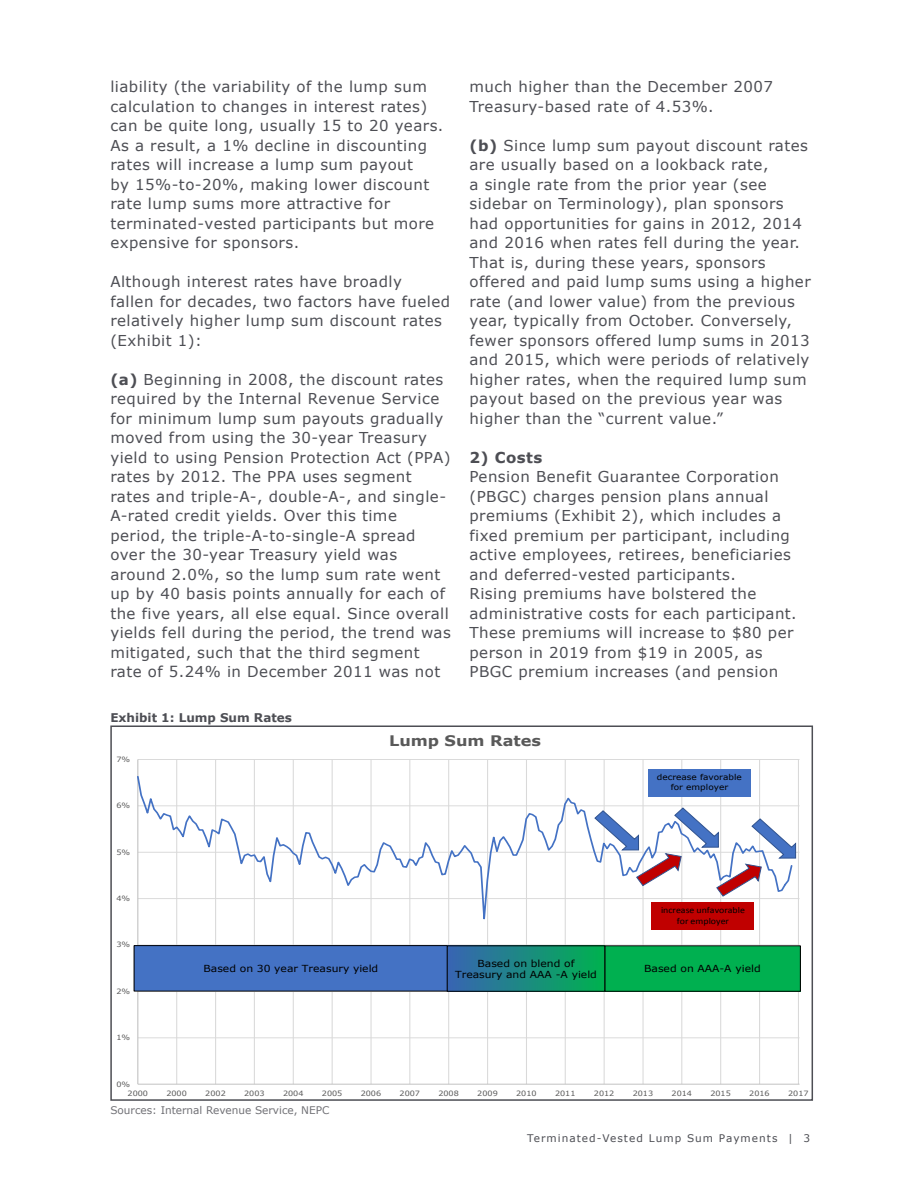
<style>
.page{position:relative;width:918px;height:1188px;background:#fff}
.page>*{position:absolute;margin:0;border:0;box-sizing:border-box;transform-origin:0 0}
.Main_Body_Text{font:15px/19.5px "Verdana";letter-spacing:.03em;color:#4d4e54}
.Main_Body_Text-2{font:700 15px "Verdana";letter-spacing:.03em;color:#4d4e54}
.t1{font:700 14.55px "Verdana";color:#595959;scale:1.11 1}
.t2{font:700 12px "Verdana";color:#4d4e54}
.t3{font:10.5px "Verdana";color:#717176}
.Main_Body_Text-3{font:10.5px "Verdana";letter-spacing:.1em;color:#4d4e54}
.t4{font:9.75px/11.7px "Verdana";color:#000;text-align:center;scale:1.11 1}
.t5{font:8.85px/10.8px "Calibri";color:#000;text-align:center;scale:1.11 1}
.t6{font:8.1px/9.8px "Verdana";letter-spacing:-.005em;color:#000;text-align:center;scale:1.11 1}
.t7{font:7.2px "Verdana";letter-spacing:.005em;color:#595959;scale:1.11 1}
.s1{font-weight:700}
</style>
<div class="page">
<svg style="left:133px;top:759px;width:668px;height:326px"></svg>
<div style="left:134px;top:946px;width:314px;height:45px;background:#4472c4"></div>
<div style="left:134px;top:945px;width:314px;height:46px;border:1px solid #000"></div>
<div style="left:605px;top:946px;width:195px;height:45px;background:#00b050"></div>
<div style="left:604px;top:946px;width:197px;height:46px;border:1px solid #000"></div>
<div style="left:447px;top:946px;width:158px;height:45px;background:linear-gradient(to right,#3864b3,#00b14f)"></div>
<div style="left:447px;top:946px;width:158px;height:46px;border:1px solid #000"></div>
<svg style="left:594px;top:807px;width:203px;height:90px"></svg>
<div style="left:648px;top:769px;width:102px;height:28px;background:#4472c4"></div>
<div style="left:652px;top:902px;width:102px;height:27px;background:#c00000"></div>
<div style="left:110px;top:725px;width:703px;height:376px;border:2px solid #4d4e54"></div>
<p class="Main_Body_Text" style="left:110px;top:77px;width:335px">liability (the variability of the lump sum calculation to changes in interest rates) can be quite long, usually 15 to 20 years.<br>As a result, a 1% decline in discounting rates will increase a lump sum payout<br>by 15%-to-20%, making lower discount rate lump sums more attractive for terminated-vested participants but more expensive for sponsors.</p>
<p class="Main_Body_Text" style="left:110px;top:272px;width:341px">Although interest rates have broadly<br>fallen for decades, two factors have fueled relatively higher lump sum discount rates (Exhibit 1):</p>
<p class="Main_Body_Text" style="left:110px;top:370px;width:342px"><span class="s1">(a)</span> Beginning in 2008, the discount rates required by the Internal Revenue Service for minimum lump sum payouts gradually moved from using the 30-year Treasury yield to using Pension Protection Act (PPA) rates by 2012. The PPA uses segment rates and triple-A-, double-A-, and single-A-rated credit yields. Over this time period, the triple-A-to-single-A spread over the 30-year Treasury yield was around 2.0%, so the lump sum rate went up by 40 basis points annually for each of the five years, all else equal. Since overall yields fell during the period, the trend was mitigated, such that the third segment rate of 5.24% in December 2011 was not</p>
<p class="t2" style="left:110px;top:709px;width:183px">Exhibit 1: Lump Sum Rates</p>
<p class="Main_Body_Text" style="left:470px;top:77px;width:305px">much higher than the December 2007<br>Treasury-based rate of 4.53%.</p>
<p class="Main_Body_Text" style="left:470px;top:136px;width:343px"><span class="s1">(b)</span> Since lump sum payout discount rates are usually based on a lookback rate,<br>a single rate from the prior year (see sidebar on Terminology), plan sponsors had opportunities for gains in 2012, 2014 and 2016 when rates fell during the year.<br>That is, during these years, sponsors offered and paid lump sums using a higher rate (and lower value) from the previous year, typically from October. Conversely, fewer sponsors offered lump sums in 2013 and 2015, which were periods of relatively higher rates, when the required lump sum payout based on the previous year was higher than the “current value.”</p>
<p class="Main_Body_Text-2" style="left:470px;top:447px;width:74px">2) Costs</p>
<p class="Main_Body_Text" style="left:470px;top:467px;width:329px">Pension Benefit Guarantee Corporation (PBGC) charges pension plans annual premiums (Exhibit 2), which includes a fixed premium per participant, including active employees, retirees, beneficiaries and deferred-vested participants.<br>Rising premiums have bolstered the administrative costs for each participant.<br>These premiums will increase to $80 per person in 2019 from $19 in 2005, as PBGC premium increases (and pension</p>
<p class="t7" style="left:116px;top:754px;width:14px">7%</p>
<p class="t7" style="left:116px;top:801px;width:14px">6%</p>
<p class="t7" style="left:116px;top:847px;width:14px">5%</p>
<p class="t7" style="left:116px;top:894px;width:14px">4%</p>
<p class="t7" style="left:116px;top:940px;width:14px">3%</p>
<p class="t7" style="left:116px;top:986px;width:14px">2%</p>
<p class="t7" style="left:116px;top:1033px;width:14px">1%</p>
<p class="t7" style="left:116px;top:1079px;width:14px">0%</p>
<p class="t1" style="left:389px;top:731px;width:138px">Lump Sum Rates</p>
<p class="t6" style="left:657px;top:772px;width:78px">decrease favorable for employer</p>
<p class="t5" style="left:661px;top:905px;width:77px">increase unfavorable for employer</p>
<p class="t4" style="left:455px;top:957px;width:129px">Based on blend of<br>Treasury and AAA -A yield</p>
<p class="t4" style="left:204px;top:963px;width:159px">Based on 30 year Treasury yield</p>
<p class="t4" style="left:644px;top:963px;width:107px">Based on AAA-A yield</p>
<p class="t7" style="left:128px;top:1089px;width:20px">2000</p>
<p class="t7" style="left:166px;top:1089px;width:20px">2000</p>
<p class="t7" style="left:205px;top:1089px;width:20px">2002</p>
<p class="t7" style="left:244px;top:1089px;width:20px">2003</p>
<p class="t7" style="left:283px;top:1089px;width:20px">2004</p>
<p class="t7" style="left:322px;top:1089px;width:20px">2005</p>
<p class="t7" style="left:361px;top:1089px;width:20px">2006</p>
<p class="t7" style="left:400px;top:1089px;width:20px">2007</p>
<p class="t7" style="left:438px;top:1089px;width:20px">2008</p>
<p class="t7" style="left:477px;top:1089px;width:20px">2009</p>
<p class="t7" style="left:516px;top:1089px;width:20px">2010</p>
<p class="t7" style="left:555px;top:1089px;width:20px">2011</p>
<p class="t7" style="left:594px;top:1089px;width:20px">2012</p>
<p class="t7" style="left:633px;top:1089px;width:20px">2013</p>
<p class="t7" style="left:672px;top:1089px;width:20px">2014</p>
<p class="t7" style="left:710px;top:1089px;width:20px">2015</p>
<p class="t7" style="left:749px;top:1089px;width:20px">2016</p>
<p class="t7" style="left:788px;top:1089px;width:20px">2017</p>
<p class="t3" style="left:110px;top:1103px;width:221px">Sources: Internal Revenue Service, NEPC</p>
<p class="Main_Body_Text-3" style="left:527px;top:1131px;width:284px">Terminated-Vested Lump Sum Payments | 3</p>
</div>
